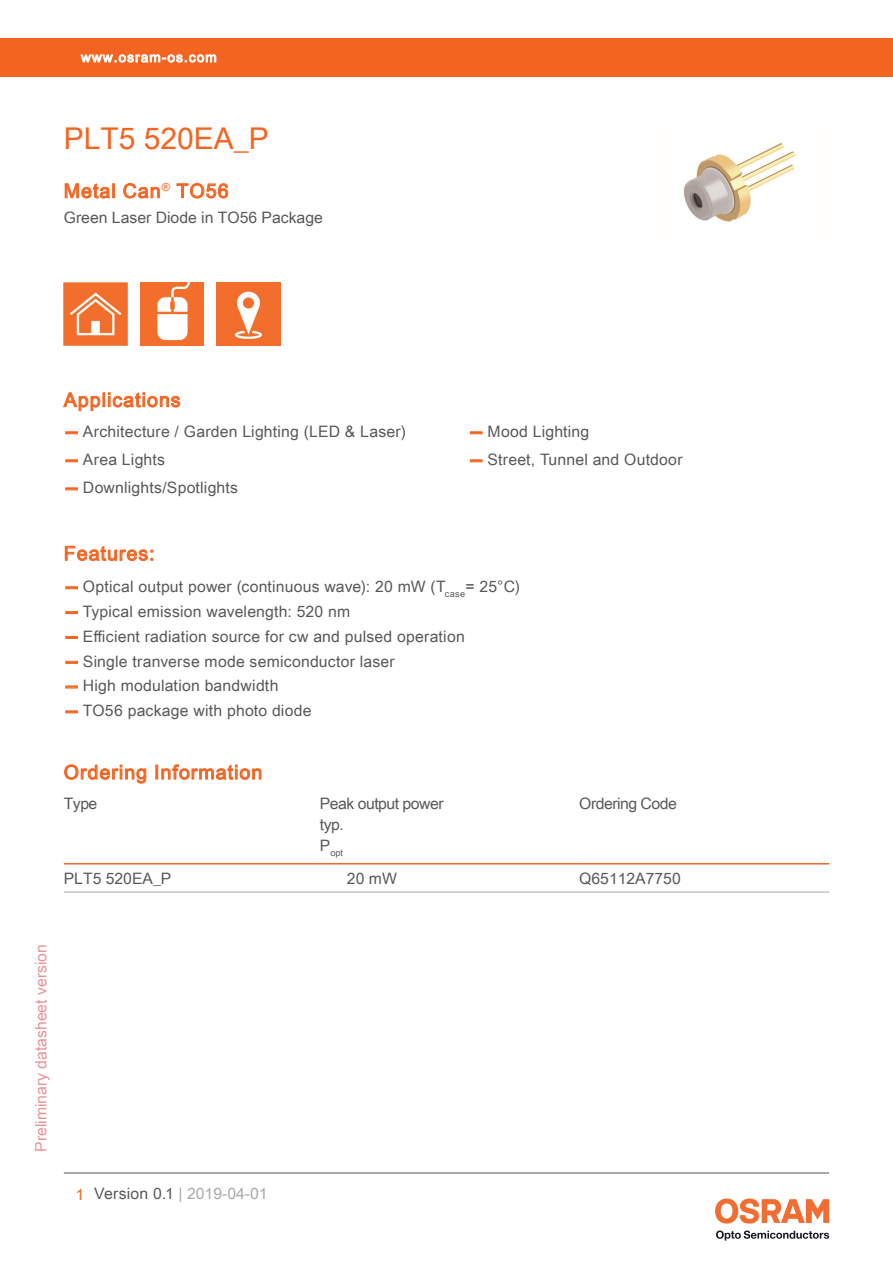
<style>
.page{position:relative;width:893px;height:1263px;background:#fff}
.page>*{position:absolute;margin:0;border:0;box-sizing:border-box;transform-origin:0 0}
.t1{font:30px "Arial Unicode MS";color:#f36421}
.t2{font:19.5px "Arial Unicode MS";letter-spacing:.055em;color:#f36421}
.t3{font:15.75px "Arial Unicode MS";letter-spacing:.01em;color:#57585a}
.t4{font:15.75px "Arial Unicode MS";color:#d1232a}
.t5{font:15.75px "Arial Unicode MS";letter-spacing:-.03em;color:#57585a}
.t6{font:15.75px "Arial Unicode MS";color:#a8a9ad}
.t7{font:13.5px "Arial Unicode MS";letter-spacing:.085em;color:#fff}
.t8{font:9.15px "Arial Unicode MS";color:#57585a}
.s1{font-family:"Helvetica Neue LT Pro";font-weight:700;color:#f36421}
.s2{color:#f36421}
.s3{color:#57585a}
</style>
<div class="page">
<hr style="left:64px;top:1173px;width:765px;height:1px;background:#57585a">
<svg style="left:716px;top:1230px;width:113px;height:10px"></svg>
<svg style="left:715px;top:1198px;width:114px;height:25px"></svg>
<div style="left:0;top:38px;width:893px;height:39px;background:#f36421"></div>
<svg style="left:80px;top:54px;width:137px;height:9px"></svg>
<svg style="left:63px;top:392px;width:118px;height:19px"></svg>
<img style="left:683px;top:142px;width:113px;height:80px">
<svg style="left:64px;top:183px;width:47px;height:16px"></svg>
<div style="left:112px;top:183px;width:3px;height:15px;border:1px solid #f36421"></div>
<svg style="left:123px;top:183px;width:37px;height:16px"></svg>
<svg style="left:176px;top:183px;width:53px;height:16px"></svg>
<img style="left:64px;top:282px;width:63px;height:64px">
<img style="left:140px;top:282px;width:64px;height:64px">
<img style="left:217px;top:282px;width:63px;height:64px">
<svg style="left:66px;top:432px;width:11px;height:2px"></svg>
<svg style="left:66px;top:460px;width:11px;height:2px"></svg>
<svg style="left:66px;top:488px;width:11px;height:2px"></svg>
<svg style="left:470px;top:432px;width:12px;height:2px"></svg>
<svg style="left:470px;top:460px;width:12px;height:2px"></svg>
<svg style="left:65px;top:545px;width:88px;height:16px"></svg>
<svg style="left:66px;top:587px;width:11px;height:2px"></svg>
<svg style="left:66px;top:636px;width:11px;height:2px"></svg>
<svg style="left:66px;top:661px;width:11px;height:2px"></svg>
<svg style="left:66px;top:686px;width:11px;height:2px"></svg>
<svg style="left:66px;top:711px;width:11px;height:2px"></svg>
<hr style="left:64px;top:863px;width:256px;height:1px;background:#f36421">
<hr style="left:320px;top:863px;width:259px;height:1px;background:#f36421">
<hr style="left:579px;top:863px;width:250px;height:1px;background:#f36421">
<hr style="left:64px;top:892px;width:256px;height:1px;background:#a8a9ad">
<hr style="left:320px;top:892px;width:259px;height:1px;background:#a8a9ad">
<hr style="left:579px;top:892px;width:250px;height:1px;background:#a8a9ad">
<svg style="left:64px;top:764px;width:83px;height:20px"></svg>
<div style="left:155px;top:765px;width:3px;height:14px;border:1px solid #f36421"></div>
<svg style="left:161px;top:764px;width:101px;height:16px"></svg>
<p class="t7" style="left:81px;top:47px;width:137px">www.osram-os.com</p>
<h1 class="t1" style="left:64px;top:117px;width:207px">PLT5 520EA_P</h1>
<p class="t2" style="left:64px;top:177px;width:166px">Metal Can<sup>®</sup> TO56</p>
<p class="t3" style="left:64px;top:206px;width:261px">Green Laser Diode in TO56 Package</p>
<p class="t2" style="left:64px;top:386px;width:118px">Applications</p>
<p class="t3" style="left:64px;top:420px;width:344px"><span class="s1">—</span> Architecture / Garden Lighting (LED &amp; Laser)</p>
<p class="t3" style="left:64px;top:448px;width:103px"><span class="s1">—</span> Area Lights</p>
<p class="t3" style="left:64px;top:476px;width:176px"><span class="s1">—</span> Downlights/Spotlights</p>
<p class="t3" style="left:468px;top:420px;width:122px"><span class="s1">—</span> Mood Lighting</p>
<p class="t3" style="left:468px;top:448px;width:216px"><span class="s1">—</span> Street, Tunnel and Outdoor</p>
<p class="t2" style="left:64px;top:539px;width:92px">Features:</p>
<p class="t3" style="left:64px;top:575px;width:458px"><span class="s1">—</span> Optical output power (continuous wave): 20 mW (T<sub>case</sub>= 25°C)</p>
<p class="t3" style="left:64px;top:600px;width:288px"><span class="s1">—</span> Typical emission wavelength: 520 nm</p>
<p class="t3" style="left:64px;top:625px;width:403px"><span class="s1">—</span> Efficient radiation source for cw and pulsed operation</p>
<p class="t3" style="left:64px;top:650px;width:332px"><span class="s1">—</span> Single tranverse mode semiconductor laser</p>
<p class="t3" style="left:64px;top:674px;width:216px"><span class="s1">—</span> High modulation bandwidth</p>
<p class="t3" style="left:64px;top:699px;width:249px"><span class="s1">—</span> TO56 package with photo diode</p>
<p class="t2" style="left:64px;top:758px;width:200px">Ordering Information</p>
<p class="t3" style="left:64px;top:792px;width:35px">Type</p>
<p class="t5" style="left:320px;top:792px;width:125px">Peak output power</p>
<p class="t5" style="left:579px;top:792px;width:99px">Ordering Code</p>
<p class="t3" style="left:320px;top:813px;width:25px">typ.</p>
<p class="t8" style="left:320px;top:847px;width:25px"><sup>P</sup>opt</p>
<p class="t3" style="left:64px;top:866px;width:109px">PLT5 520EA_P</p>
<p class="t3" style="left:347px;top:866px;width:51px">20 mW</p>
<p class="t3" style="left:579px;top:866px;width:103px">Q65112A7750</p>
<p class="t4" style="left:29px;top:1152px;width:209px;rotate:-90deg">Preliminary datasheet version</p>
<p class="t6" style="left:76px;top:1182px;width:194px"><span class="s2">1</span> <span class="s3">Version 0.1</span> | 2019-04-01</p>
</div>
